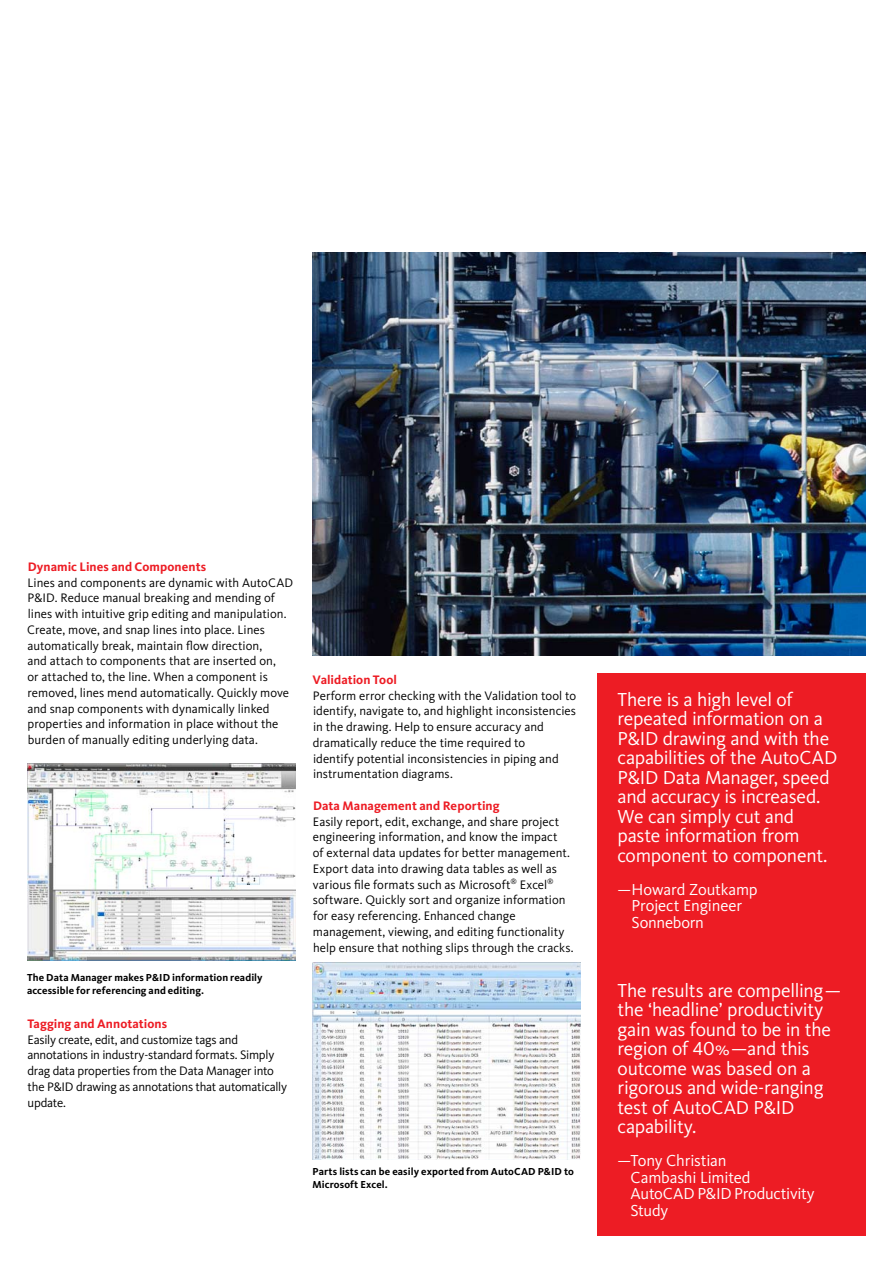
<style>
.page{position:relative;width:893px;height:1263px;background:#fff}
.page>*{position:absolute;margin:0;border:0;box-sizing:border-box;transform-origin:0 0}
.t1{font:19.5px/19.5px "Kievit Pro";letter-spacing:-.015em;color:#fff}
.t2{font:16.5px/16.5px "Kievit Pro";letter-spacing:-.015em;color:#fff}
.t3{font:12.75px/15.8px "Kievit Pro";color:#000}
.t4{font:12.75px/15.8px "Kievit Pro";letter-spacing:-.02em;color:#000}
.t5{font:700 12.75px "Kievit Pro";letter-spacing:.005em;color:#ed1c24}
.t6{font:700 10.5px/13.5px "Kievit Pro";letter-spacing:.01em;color:#000}
</style>
<div class="page">
<img style="left:312px;top:253px;width:554px;height:402px">
<img style="left:27px;top:764px;width:268px;height:196px">
<div style="left:598px;top:674px;width:268px;height:562px;background:#ed1c24"></div>
<img style="left:312px;top:963px;width:269px;height:196px">
<p class="t5" style="left:28px;top:559px;width:180px">Dynamic Lines and Components</p>
<p class="t3" style="left:27px;top:574px;width:267px">Lines and components are dynamic with AutoCAD P&amp;ID. Reduce manual breaking and mending of lines with intuitive grip editing and manipulation.<br>Create, move, and snap lines into place. Lines automatically break, maintain flow direction,<br>and attach to components that are inserted on,<br>or attached to, the line. When a component is removed, lines mend automatically. Quickly move and snap components with dynamically linked properties and information in place without the burden of manually editing underlying data.</p>
<p class="t6" style="left:27px;top:970px;width:237px">The Data Manager makes P&amp;ID information readily accessible for referencing and editing.</p>
<p class="t5" style="left:27px;top:1016px;width:141px">Tagging and Annotations</p>
<p class="t4" style="left:27px;top:1031px;width:261px">Easily create, edit, and customize tags and annotations in industry-standard formats. Simply drag data properties from the Data Manager into the P&amp;ID drawing as annotations that automatically update.</p>
<p class="t5" style="left:312px;top:672px;width:86px">Validation Tool</p>
<p class="t3" style="left:313px;top:687px;width:265px">Perform error checking with the Validation tool to identify, navigate to, and highlight inconsistencies in the drawing. Help to ensure accuracy and dramatically reduce the time required to<br>identify potential inconsistencies in piping and instrumentation diagrams.</p>
<p class="t5" style="left:313px;top:798px;width:188px">Data Management and Reporting</p>
<p class="t3" style="left:313px;top:813px;width:262px">Easily report, edit, exchange, and share project engineering information, and know the impact<br>of external data updates for better management.<br>Export data into drawing data tables as well as various file formats such as Microsoft<sup>®</sup> Excel<sup>® </sup>software. Quickly sort and organize information for easy referencing. Enhanced change management, viewing, and editing functionality help ensure that nothing slips through the cracks.</p>
<p class="t6" style="left:312px;top:1164px;width:263px">Parts lists can be easily exported from AutoCAD P&amp;ID to<br>Microsoft Excel.</p>
<h1 class="t1" style="left:617px;top:689px;width:221px">There is a high level of repeated information on a<br>P&amp;ID drawing and with the capabilities of the AutoCAD<br>P&amp;ID Data Manager, speed and accuracy is increased.<br>We can simply cut and paste information from component to component.</h1>
<p class="t2" style="left:631px;top:881px;width:128px;text-indent:-14px">—Howard Zoutkamp<br>Project Engineer<br>Sonneborn</p>
<h1 class="t1" style="left:617px;top:980px;width:225px">The results are compelling— the ‘headline’ productivity gain was found to be in the region of 40%—and this outcome was based on a rigorous and wide-ranging test of AutoCAD P&amp;ID capability.</h1>
<p class="t2" style="left:630px;top:1152px;width:186px;text-indent:-13px">—Tony Christian<br>Cambashi Limited<br>AutoCAD P&amp;ID Productivity<br>Study</p>
</div>
